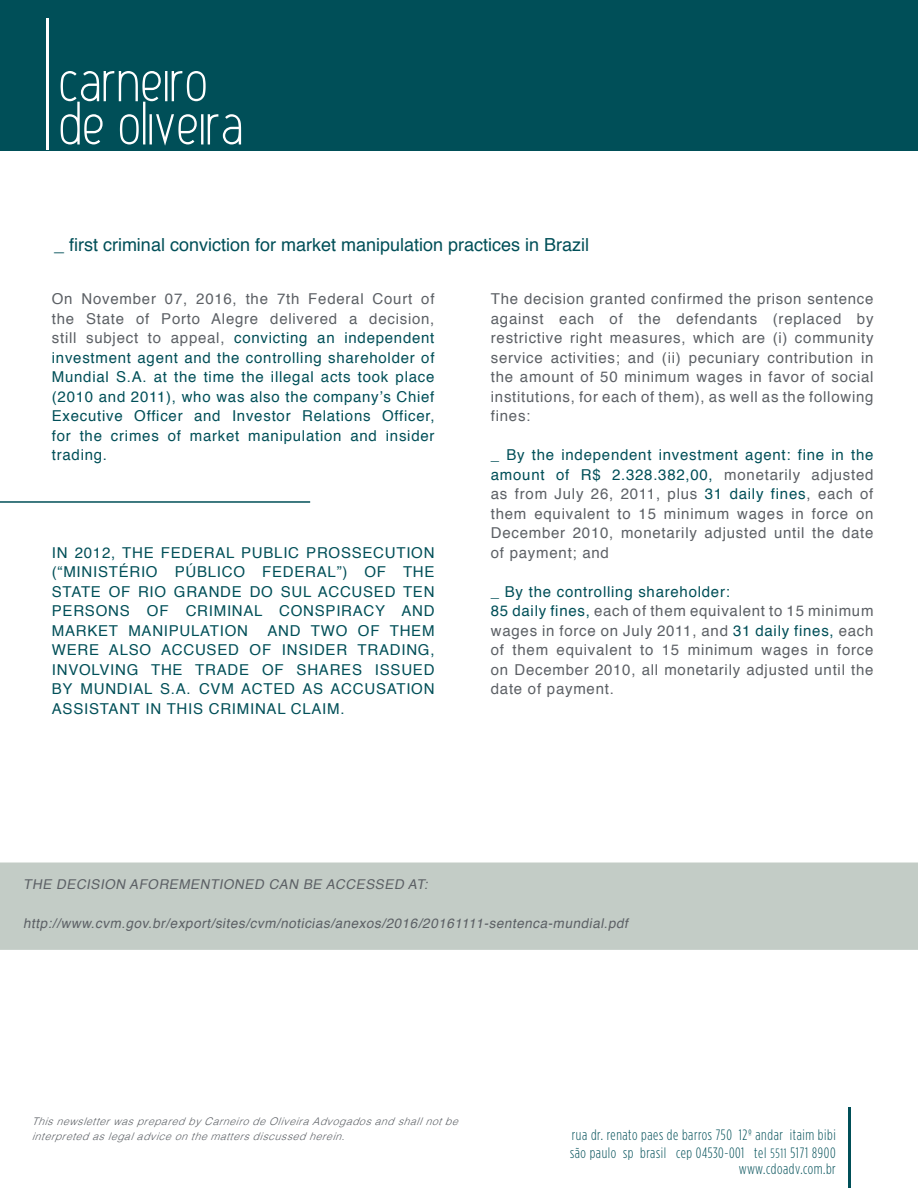
<style>
.page{position:relative;width:918px;height:1188px;background:#fff}
.page>*{position:absolute;margin:0;border:0;box-sizing:border-box;transform-origin:0 0}
.t1{font:18px "Helvetica";color:#004f58}
.t2{font:15px/19.5px "Helvetica";letter-spacing:.05em;color:#5c6065;text-align:justify}
.t3{font:15px/19.5px "Helvetica";letter-spacing:.05em;color:#004f58;text-align:justify}
.t4{font:300 15px/18px "Gotham Condensed";letter-spacing:.04em;color:#004f58}
.t5{font:italic 13.5px "Helvetica";color:#5c6065}
.t6{font:italic 300 10.5px/15px "Helvetica";letter-spacing:.05em;color:#5c6065}
.s1{color:#5c6065}
.s2{color:#004f58}
.s3{font-size:13.5px}
</style>
<div class="page">
<div style="left:0;top:0;width:918px;height:150px;background:#004f58"></div>
<hr style="left:47px;top:18px;width:2px;height:132px;background:#fff">
<svg style="left:61px;top:71px;width:180px;height:75px"></svg>
<hr style="left:848px;top:1107px;width:2px;height:81px;background:#004f58">
<hr style="left:0;top:501px;width:310px;height:2px;background:#004f58">
<div style="left:0;top:863px;width:918px;height:87px;background:#c3ccc6"></div>
<p class="t1" style="left:54px;top:231px;width:537px">_ first criminal conviction for market manipulation practices in Brazil</p>
<p class="t3" style="left:52px;top:290px;width:384px"><span class="s1">On November 07, 2016, the 7th Federal Court of the State of Porto Alegre delivered a decision, still subject to appeal,</span> convicting an independent investment agent and the controlling shareholder of Mundial S.A. at the time the illegal acts took place (2010 and 2011), who was also the company’s Chief Executive Officer and Investor Relations Officer, for the crimes of market manipulation and insider trading.</p>
<p class="t3" style="left:52px;top:543px;width:384px">IN 2012, THE FEDERAL PUBLIC PROSSECUTION (“MINISTÉRIO PÚBLICO FEDERAL”) OF THE STATE OF RIO GRANDE DO SUL ACCUSED TEN PERSONS OF CRIMINAL CONSPIRACY AND MARKET MANIPULATION</p>
<p class="t3" style="left:52px;top:621px;width:384px;text-indent:216px">AND TWO OF THEM WERE ALSO ACCUSED OF INSIDER TRADING, INVOLVING THE TRADE OF SHARES ISSUED BY MUNDIAL S.A. CVM ACTED AS ACCUSATION ASSISTANT IN THIS CRIMINAL CLAIM.</p>
<p class="t2" style="left:491px;top:290px;width:384px">The decision granted confirmed the prison sentence against each of the defendants (replaced by restrictive right measures, which are (i) community service activities; and (ii) pecuniary contribution in the amount of 50 minimum wages in favor of social institutions, for each of them), as well as the following fines:</p>
<p class="t2" style="left:491px;top:446px;width:384px"><span class="s2">_ By the independent investment agent: fine in the amount of R$ 2.328.382,00,</span> monetarily adjusted as from July 26, 2011, plus <span class="s2">31 daily fines</span>, each of them equivalent to 15 minimum wages in force on December 2010, monetarily adjusted until the date of payment; and</p>
<p class="t2" style="left:491px;top:582px;width:384px;text-align:left"><span class="s2">_ By the controlling shareholder:<br>85 daily fines,</span> each of them equivalent to 15 minimum wages in force on July 2011, and <span class="s2">31 daily fines,</span> each of them equivalent to 15 minimum wages in force on December 2010, all monetarily adjusted until the date of payment.</p>
<p class="t5" style="left:23px;top:874px;width:409px">THE DECISION AFOREMENTIONED CAN BE ACCESSED AT:</p>
<p class="t5" style="left:23px;top:913px;width:610px">http://www.cvm.gov.br/export/sites/cvm/noticias/anexos/2016/20161111-sentenca-mundial.pdf</p>
<p class="t6" style="left:32px;top:1113px;width:430px">This newsletter was prepared by Carneiro de Oliveira Advogados and shall not be interpreted as legal advice on the matters discussed herein.</p>
<p class="t4" style="left:570px;top:1125px;width:267px">rua dr. renato paes de barros 750 12º andar itaim bibi são paulo sp brasil cep 04530-001 tel <span class="s3">5511</span> 5171 8900</p>
<p class="t4" style="left:739px;top:1160px;width:99px">www.cdoadv.com.br</p>
</div>
